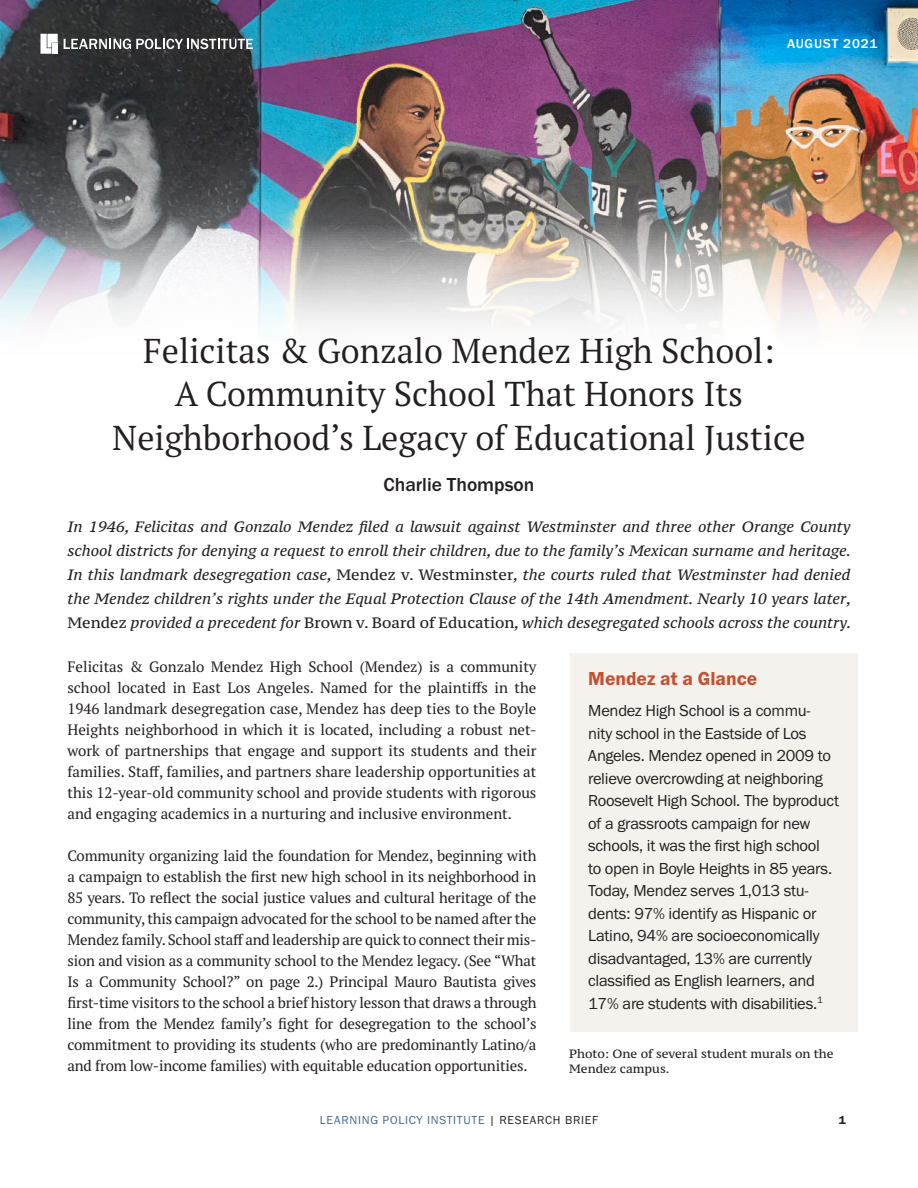
<style>
.page{position:relative;width:918px;height:1188px;background:#fff}
.page>*{position:absolute;margin:0;border:0;box-sizing:border-box;transform-origin:0 0}
.t1{font:34.5px/43.5px "PT Serif Pro";color:#231f20;text-align:center}
.t2{font:19.5px "Franklin Gothic URW Dem";color:#c25131}
.t3{font:500 19.5px "Franklin Gothic URW";color:#231f20}
.t4{font:16.5px/22.5px "Franklin Gothic URW Boo";letter-spacing:-.015em;color:#231f20}
.t5{font:15px/21px "PT Serif Pro";letter-spacing:-.015em;color:#231f20;text-align:justify}
.t6{font:italic 15px/24px "PT Serif Pro Caption";color:#231f20;text-align:justify}
.t7{font:500 13.5px "Franklin Gothic URW";letter-spacing:.06em;color:#fff}
.t8{font:12px/15px "PT Serif Pro Caption";color:#231f20}
.t9{font:12px "Franklin Gothic URW Boo";letter-spacing:.06em;color:#3e6a91}
.t10{font:12px "Franklin Gothic URW Dem";color:#231f20}
.s1{font-style:normal}
.s2{color:#231f20}
</style>
<div class="page">
<img style="left:0;top:0;width:918px;height:325px">
<svg style="left:64px;top:39px;width:189px;height:10px"></svg>
<svg style="left:40px;top:34px;width:18px;height:20px"></svg>
<div style="left:570px;top:653px;width:287px;height:52px;background:#f5f2ee"></div>
<div style="left:570px;top:687px;width:287px;height:345px;background:#f5f2ee"></div>
<p class="t7" style="left:787px;top:35px;width:92px">AUGUST 2021</p>
<h1 class="t1" style="left:112px;top:328px;width:695px">Felicitas &amp; Gonzalo Mendez High School:<br>A Community School That Honors Its<br>Neighborhood’s Legacy of Educational Justice</h1>
<h2 class="t3" style="left:384px;top:472px;width:152px">Charlie Thompson</h2>
<p class="t6" style="left:68px;top:515px;width:785px">In 1946, Felicitas and Gonzalo Mendez filed a lawsuit against Westminster and three other Orange County school districts for denying a request to enroll their children, due to the family’s Mexican surname and heritage.<br>In this landmark desegregation case, <span class="s1">Mendez v. Westminster</span>, the courts ruled that Westminster had denied the Mendez children’s rights under the Equal Protection Clause of the 14th Amendment. Nearly 10 years later, <span class="s1">Mendez</span> provided a precedent for <span class="s1">Brown v. Board of Education</span>, which desegregated schools across the country.</p>
<p class="t5" style="left:68px;top:656px;width:471px">Felicitas &amp; Gonzalo Mendez High School (Mendez) is a community school located in East Los Angeles. Named for the plaintiffs in the 1946 landmark desegregation case, Mendez has deep ties to the Boyle Heights neighborhood in which it is located, including a robust net&shy;work of partnerships that engage and support its students and their families. Staff, families, and partners share leadership opportunities at this 12-year-old community school and provide students with rigorous and engaging academics in a nurturing and inclusive environment.</p>
<p class="t5" style="left:68px;top:845px;width:471px">Community organizing laid the foundation for Mendez, beginning with a campaign to establish the first new high school in its neighborhood in 85 years. To reflect the social justice values and cultural heritage of the community, this campaign advocated for the school to be named after the Mendez family. School staff and leadership are quick to connect their mis&shy;sion and vision as a community school to the Mendez legacy. (See “What Is a Community School?” on page 2.) Principal Mauro Bautista gives first-time visitors to the school a brief history lesson that draws a through line from the Mendez family’s fight for desegregation to the school’s commitment to providing its students (who are predominantly Latino/a and from low-income families) with equitable education opportunities.</p>
<h2 class="t2" style="left:588px;top:666px;width:171px">Mendez at a Glance</h2>
<p class="t4" style="left:588px;top:699px;width:252px">Mendez High School is a commu-<br>nity school in the Eastside of Los Angeles. Mendez opened in 2009 to relieve overcrowding at neighboring Roosevelt High School. The byproduct of a grassroots campaign for new schools, it was the first high school<br>to open in Boyle Heights in 85 years.<br>Today, Mendez serves 1,013 stu&shy;dents: 97% identify as Hispanic or Latino, 94% are socioeconomically disadvantaged, 13% are currently classified as English learners, and 17% are students with disabilities.<sup>1</sup></p>
<p class="t8" style="left:569px;top:1046px;width:266px">Photo: One of several student murals on the<br>Mendez campus.</p>
<p class="t9" style="left:320px;top:1113px;width:280px">LEARNING POLICY INSTITUTE <span class="s2">| RESEARCH BRIEF</span></p>
<p class="t10" style="left:839px;top:1113px;width:9px">1</p>
</div>
